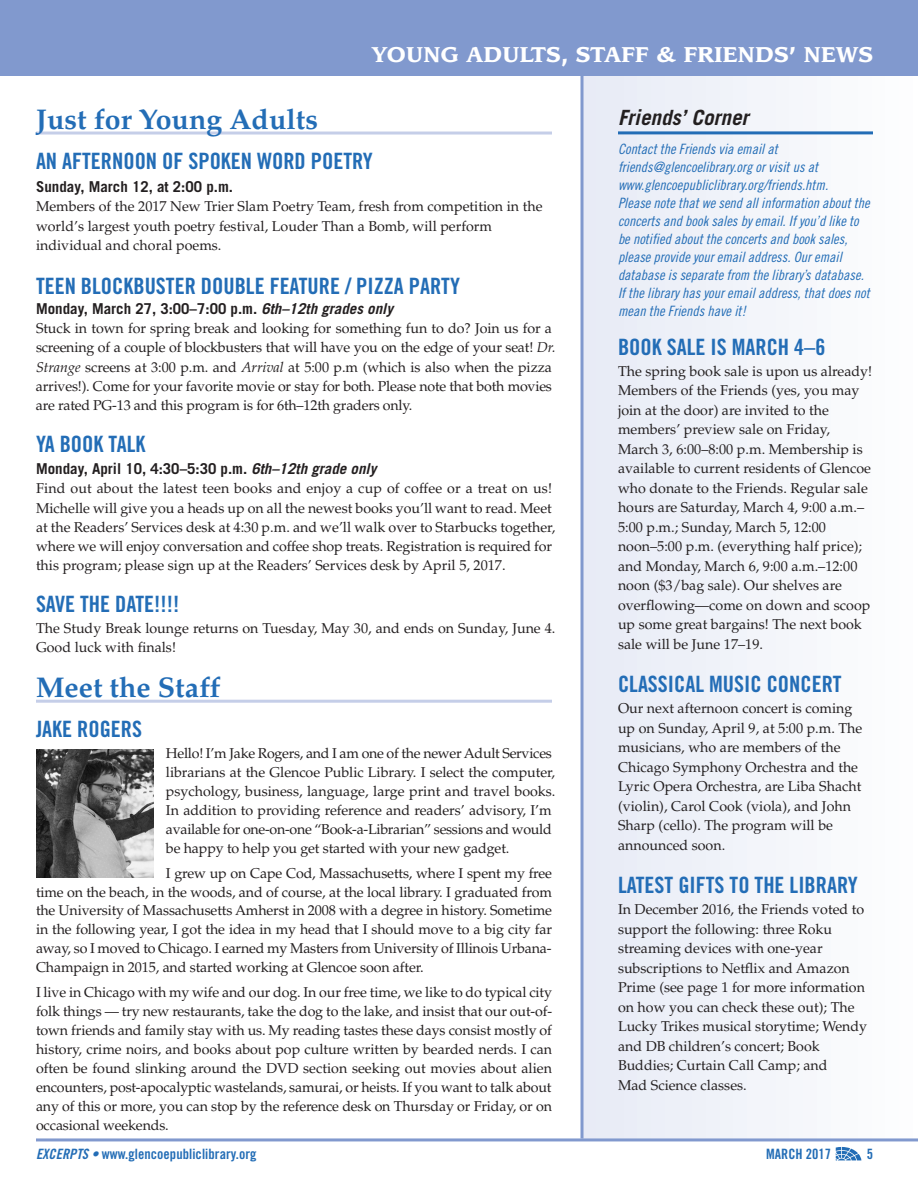
<style>
.page{position:relative;width:918px;height:1188px;background:#fff}
.page>*{position:absolute;margin:0;border:0;box-sizing:border-box;transform-origin:0 0}
.t1{font:700 28.5px "Palatino";color:#236db6}
.t2{font:22.5px "Trade Gothic Bold Cond Twenty";color:#236db6}
.t3{font:700 21px "Leawood";letter-spacing:.01em;color:#fff}
.t4{font:italic 700 21px "Trade Gothic";color:#231f20}
.t5{font:700 15px "Trade Gothic";color:#231f20}
.t6{font:14.25px/19.5px "Palatino";color:#231f20}
.t7{font:14.25px/18px "Trade Gothic Cond Eighteen Obl";color:#236db6}
.t8{font:14.25px "Trade Gothic Bold Cond Twenty";letter-spacing:.005em;color:#236db6}
.s1{font-style:italic}
.s2{font-family:"Trade Gothic Bold Cond Twenty Obl"}
</style>
<div class="page">
<div style="left:582px;top:4px;width:336px;height:1134px;background:#f3f5fa"></div>
<svg style="left:580px;top:76px;width:4px;height:1062px;background:#9dafd8"></svg>
<hr style="left:36px;top:132px;width:516px;height:3px;background:#c5cee8">
<hr style="left:36px;top:700px;width:516px;height:3px;background:#c5cee8">
<hr style="left:36px;top:1138px;width:882px;height:3px;background:#8199ce">
<svg style="left:836px;top:1147px;width:25px;height:13px"></svg>
<hr style="left:618px;top:131px;width:255px;height:3px;background:#236db6">
<div style="left:0;top:0;width:918px;height:76px;background:#8199ce"></div>
<img style="left:36px;top:749px;width:118px;height:129px">
<h3 class="t3" style="left:372px;top:45px;width:503px">YOUNG ADULTS, STAFF &amp; FRIENDS’ NEWS</h3>
<h1 class="t1" style="left:36px;top:108px;width:284px">Just for Young Adults</h1>
<h2 class="t2" style="left:36px;top:153px;width:338px">AN AFTERNOON OF SPOKEN WORD POETRY</h2>
<p class="t5" style="left:36px;top:181px;width:199px">Sunday, March 12, at 2:00 p.m.</p>
<p class="t6" style="left:36px;top:198px;width:508px">Members of the 2017 New Trier Slam Poetry Team, fresh from competition in the world’s largest youth poetry festival, Louder Than a Bomb, will perform individual and choral poems.</p>
<h2 class="t2" style="left:36px;top:277px;width:426px">TEEN BLOCKBUSTER DOUBLE FEATURE / PIZZA PARTY</h2>
<p class="t5" style="left:36px;top:303px;width:359px">Monday, March 27, 3:00–7:00 p.m. <span class="s1">6th–12th grades only</span></p>
<p class="t6" style="left:36px;top:321px;width:521px;line-height:19px">Stuck in town for spring break and looking for something fun to do? Join us for a screening of a couple of blockbusters that will have you on the edge of your seat! <span class="s1">Dr.<br>Strange</span> screens at 3:00 p.m. and <span class="s1">Arrival</span> at 5:00 p.m (which is also when the pizza arrives!). Come for your favorite movie or stay for both. Please note that both movies are rated PG-13 and this program is for 6th–12th graders only.</p>
<h2 class="t2" style="left:36px;top:436px;width:111px">YA BOOK TALK</h2>
<p class="t5" style="left:36px;top:463px;width:342px">Monday, April 10, 4:30–5:30 p.m. <span class="s1">6th–12th grade only</span></p>
<p class="t6" style="left:36px;top:481px;width:521px;line-height:19px">Find out about the latest teen books and enjoy a cup of coffee or a treat on us!<br>Michelle will give you a heads up on all the newest books you’ll want to read. Meet at the Readers’ Services desk at 4:30 p.m. and we’ll walk over to Starbucks together, where we will enjoy conversation and coffee shop treats. Registration is required for this program; please sign up at the Readers’ Services desk by April 5, 2017.</p>
<h2 class="t2" style="left:36px;top:596px;width:145px">SAVE THE DATE!!!!</h2>
<p class="t6" style="left:36px;top:620px;width:521px;line-height:19px">The Study Break lounge returns on Tuesday, May 30, and ends on Sunday, June 4.<br>Good luck with finals!</p>
<h1 class="t1" style="left:36px;top:676px;width:186px">Meet the Staff</h1>
<h2 class="t2" style="left:36px;top:721px;width:108px">JAKE ROGERS</h2>
<p class="t6" style="left:166px;top:745px;width:391px;line-height:19px">Hello! I’m Jake Rogers, and I am one of the newer Adult Services librarians at the Glencoe Public Library. I select the computer, psychology, business, language, large print and travel books.<br>In addition to providing reference and readers’ advisory, I’m available for one-on-one “Book-a-Librarian” sessions and would be happy to help you get started with your new gadget.</p>
<p class="t6" style="left:36px;top:865px;width:518px;line-height:19px;text-align:justify;text-indent:130px">I grew up on Cape Cod, Massachusetts, where I spent my free time on the beach, in the woods, and of course, at the local library. I graduated from the University of Massachusetts Amherst in 2008 with a degree in history. Sometime in the following year, I got the idea in my head that I should move to a big city far away, so I moved to Chicago. I earned my Masters from University of Illinois Urbana-Champaign in 2015, and started working at Glencoe soon after.</p>
<p class="t6" style="left:36px;top:985px;width:518px;line-height:19px;text-align:justify">I live in Chicago with my wife and our dog. In our free time, we like to do typical city folk things — try new restaurants, take the dog to the lake, and insist that our out-of&shy;town friends and family stay with us. My reading tastes these days consist mostly of history, crime noirs, and books about pop culture written by bearded nerds. I can often be found slinking around the DVD section seeking out movies about alien encounters, post-apocalyptic wastelands, samurai, or heists. If you want to talk about any of this or more, you can stop by the reference desk on Thursday or Friday, or on occasional weekends.</p>
<p class="t8" style="left:36px;top:1149px;width:222px"><span class="s2">EXCERPTS •</span> www.glencoepubliclibrary.org</p>
<p class="t8" style="left:766px;top:1149px;width:66px">MARCH 2017</p>
<p class="t8" style="left:867px;top:1149px;width:8px">5</p>
<h3 class="t4" style="left:618px;top:110px;width:132px">Friends’ Corner</h3>
<p class="t7" style="left:618px;top:141px;width:253px">Contact the Friends via email at friends@glencoelibrary.org or visit us at www.glencoepubliclibrary.org/friends.htm.<br>Please note that we send all information about the concerts and book sales by email. If you’d like to be notified about the concerts and book sales, please provide your email address. Our email database is separate from the library’s database.<br>If the library has your email address, that does not mean the Friends have it!</p>
<h2 class="t2" style="left:618px;top:339px;width:209px">BOOK SALE IS MARCH 4–6</h2>
<p class="t6" style="left:618px;top:363px;width:256px">The spring book sale is upon us already!<br>Members of the Friends (yes, you may join at the door) are invited to the members’ preview sale on Friday, March 3, 6:00–8:00 p.m. Membership is available to current residents of Glencoe who donate to the Friends. Regular sale hours are Saturday, March 4, 9:00 a.m.– 5:00 p.m.; Sunday, March 5, 12:00 noon–5:00 p.m. (everything half price); and Monday, March 6, 9:00 a.m.–12:00 noon ($3/bag sale). Our shelves are overflowing—come on down and scoop up some great bargains! The next book sale will be June 17–19.</p>
<h2 class="t2" style="left:618px;top:676px;width:225px">CLASSICAL MUSIC CONCERT</h2>
<p class="t6" style="left:618px;top:700px;width:246px">Our next afternoon concert is coming up on Sunday, April 9, at 5:00 p.m. The musicians, who are members of the Chicago Symphony Orchestra and the Lyric Opera Orchestra, are Liba Shacht (violin), Carol Cook (viola), and John Sharp (cello). The program will be announced soon.</p>
<h2 class="t2" style="left:618px;top:877px;width:241px">LATEST GIFTS TO THE LIBRARY</h2>
<p class="t6" style="left:618px;top:901px;width:251px">In December 2016, the Friends voted to support the following: three Roku streaming devices with one-year subscriptions to Netflix and Amazon Prime (see page 1 for more information on how you can check these out); The Lucky Trikes musical storytime; Wendy and DB children’s concert; Book Buddies; Curtain Call Camp; and<br>Mad Science classes.</p>
</div>
